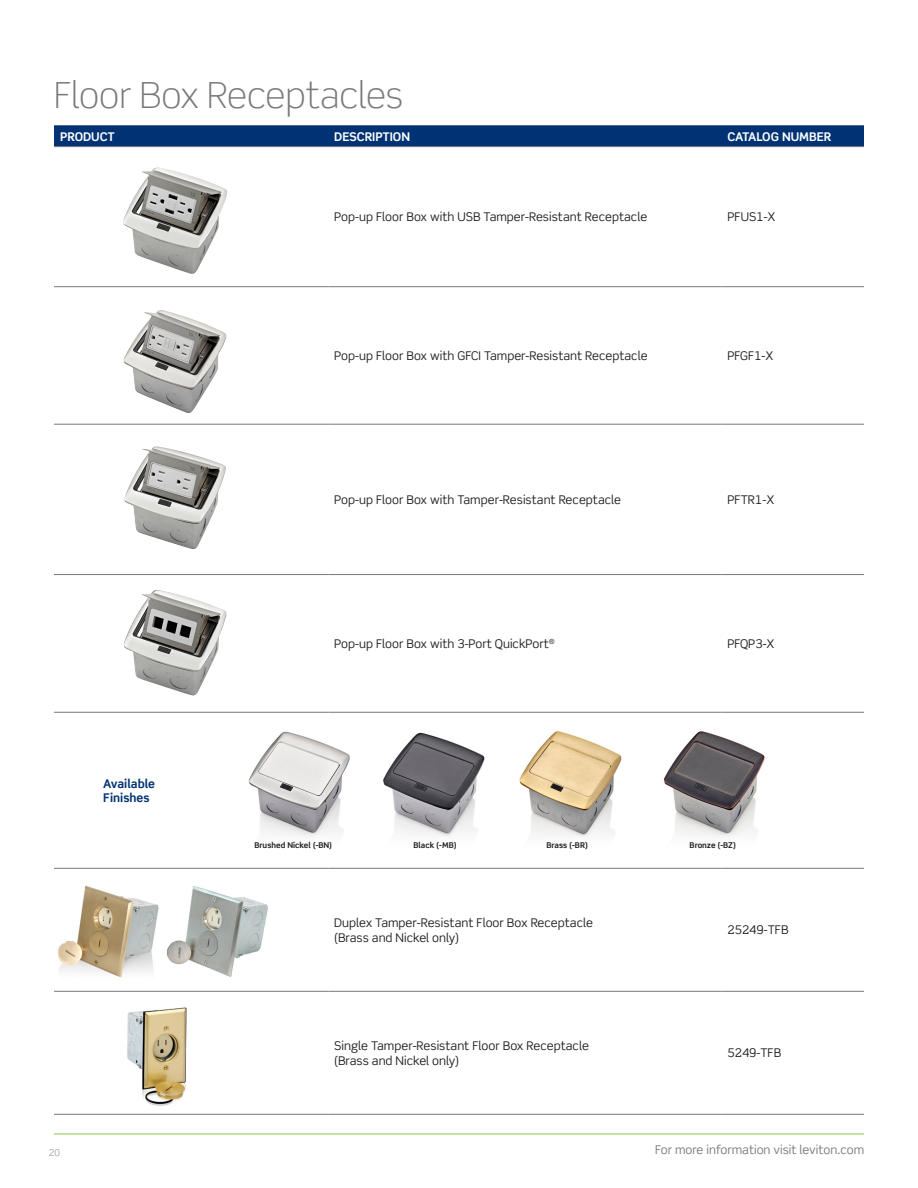
<style>
.page{position:relative;width:918px;height:1188px;background:#fff}
.page>*{position:absolute;margin:0;border:0;box-sizing:border-box;transform-origin:0 0}
.t1{font:300 36px "Scene Std";color:#787a7d}
.t2{font:12px/14.4px "Scene Std";color:#231f20}
.t3{font:12px "Scene Std";color:#787a7d}
.t4{font:700 12px "Scene Std";color:#fff}
.t5{font:700 12px "Scene Std";color:#013374}
.t6{font:300 9.45px "Scene Std";color:#787a7d}
.t7{font:700 7.95px "Scene Std";color:#231f20}
</style>
<div class="page">
<hr style="left:54px;top:1134px;width:810px;height:1px;background:#8bc63e">
<div style="left:54px;top:125px;width:810px;height:21px;background:#013374"></div>
<hr style="left:54px;top:146px;width:274px;height:1px;background:#76787b">
<hr style="left:54px;top:286px;width:274px;height:1px;background:#76787b">
<hr style="left:54px;top:424px;width:274px;height:1px;background:#76787b">
<hr style="left:54px;top:574px;width:274px;height:1px;background:#76787b">
<hr style="left:54px;top:712px;width:274px;height:1px;background:#76787b">
<hr style="left:54px;top:868px;width:274px;height:1px;background:#76787b">
<hr style="left:54px;top:991px;width:274px;height:1px;background:#76787b">
<hr style="left:54px;top:1114px;width:274px;height:1px;background:#76787b">
<hr style="left:328px;top:146px;width:393px;height:1px;background:#76787b">
<hr style="left:721px;top:146px;width:143px;height:1px;background:#76787b">
<hr style="left:328px;top:286px;width:393px;height:1px;background:#76787b">
<hr style="left:721px;top:286px;width:143px;height:1px;background:#76787b">
<hr style="left:328px;top:424px;width:393px;height:1px;background:#76787b">
<hr style="left:721px;top:424px;width:143px;height:1px;background:#76787b">
<hr style="left:328px;top:574px;width:393px;height:1px;background:#76787b">
<hr style="left:721px;top:574px;width:143px;height:1px;background:#76787b">
<hr style="left:328px;top:712px;width:393px;height:1px;background:#76787b">
<hr style="left:721px;top:712px;width:143px;height:1px;background:#76787b">
<hr style="left:328px;top:868px;width:393px;height:1px;background:#76787b">
<hr style="left:721px;top:868px;width:143px;height:1px;background:#76787b">
<hr style="left:328px;top:991px;width:393px;height:1px;background:#76787b">
<hr style="left:721px;top:991px;width:143px;height:1px;background:#76787b">
<hr style="left:328px;top:1114px;width:393px;height:1px;background:#76787b">
<hr style="left:721px;top:1114px;width:143px;height:1px;background:#76787b">
<img style="left:248px;top:731px;width:102px;height:105px">
<img style="left:519px;top:731px;width:103px;height:106px">
<img style="left:663px;top:731px;width:102px;height:106px">
<img style="left:383px;top:732px;width:102px;height:104px">
<img style="left:123px;top:310px;width:103px;height:103px">
<img style="left:124px;top:590px;width:103px;height:106px">
<img style="left:58px;top:885px;width:210px;height:93px">
<img style="left:127px;top:1007px;width:60px;height:99px">
<img style="left:124px;top:446px;width:102px;height:103px">
<img style="left:123px;top:167px;width:104px;height:107px">
<p class="t1" style="left:54px;top:74px;width:351px">Floor Box Receptacles</p>
<p class="t4" style="left:60px;top:129px;width:56px">PRODUCT</p>
<p class="t4" style="left:334px;top:129px;width:77px">DESCRIPTION</p>
<p class="t4" style="left:727px;top:129px;width:106px">CATALOG NUMBER</p>
<p class="t2" style="left:334px;top:210px;width:314px">Pop-up Floor Box with USB Tamper-Resistant Receptacle</p>
<p class="t2" style="left:727px;top:210px;width:50px">PFUS1-X</p>
<p class="t2" style="left:334px;top:348px;width:315px">Pop-up Floor Box with GFCI Tamper-Resistant Receptacle</p>
<p class="t2" style="left:727px;top:348px;width:47px">PFGF1-X</p>
<p class="t2" style="left:334px;top:492px;width:288px">Pop-up Floor Box with Tamper-Resistant Receptacle</p>
<p class="t2" style="left:727px;top:492px;width:48px">PFTR1-X</p>
<p class="t5" style="left:103px;top:776px;width:53px">Available</p>
<p class="t5" style="left:103px;top:790px;width:48px">Finishes</p>
<p class="t2" style="left:334px;top:636px;width:222px">Pop-up Floor Box with 3-Port QuickPort<sup>®</sup></p>
<p class="t2" style="left:727px;top:636px;width:49px">PFQP3-X</p>
<p class="t7" style="left:254px;top:840px;width:79px">Brushed Nickel (-BN)</p>
<p class="t7" style="left:414px;top:840px;width:45px">Black (-MB)</p>
<p class="t7" style="left:547px;top:840px;width:43px">Brass (-BR)</p>
<p class="t7" style="left:690px;top:840px;width:48px">Bronze (-BZ)</p>
<p class="t2" style="left:334px;top:916px;width:260px">Duplex Tamper-Resistant Floor Box Receptacle (Brass and Nickel only)</p>
<p class="t2" style="left:727px;top:923px;width:63px">25249-TFB</p>
<p class="t2" style="left:334px;top:1039px;width:256px">Single Tamper-Resistant Floor Box Receptacle (Brass and Nickel only)</p>
<p class="t2" style="left:727px;top:1046px;width:55px">5249-TFB</p>
<p class="t6" style="left:49px;top:1147px;width:13px">20</p>
<p class="t3" style="left:655px;top:1142px;width:210px">For more information visit leviton.com</p>
</div>
